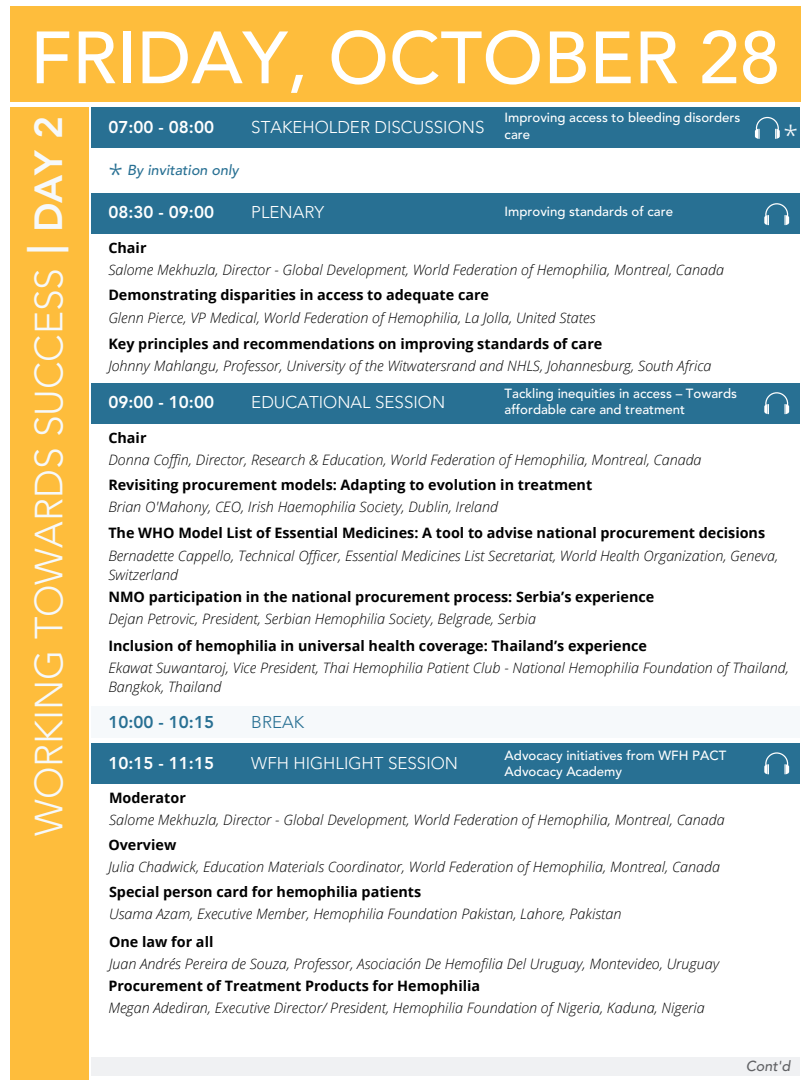
<style>
.page{position:relative;width:810px;height:1080px;background:#fff}
.page>*{position:absolute;margin:0;border:0;box-sizing:border-box;transform-origin:0 0}
.t1{font:500 73.12px "Avenir LT Std";color:#fff}
.t2{font:800 41.44px "Avenir LT Std";color:#f6f9fb}
.t3{font:300 38.94px "Avenir LT Std";color:#f6f9fb}
.t4{font:800 38.94px "Avenir LT Std";color:#f6f9fb}
.t5{font:300 26.62px "Open Sans";color:#287093}
.t6{font:300 26.62px "Open Sans";color:#f6f9fb}
.t7{font:300 16.94px "Avenir LT Std";color:#fff}
.t8{font:800 16.94px "Avenir LT Std";color:#fff}
.t9{font:800 16.94px "Avenir LT Std";color:#287093}
.t10{font:300 16.94px "Avenir LT Std";color:#287093}
.t11{font:italic 300 14.38px/19.7px "Open Sans";color:#000}
.t12{font:700 14.38px "Open Sans";color:#000}
.t13{font:italic 500 14.38px "Avenir LT Std";color:#287093}
.t14{font:italic 500 14.38px "Avenir LT Std";color:#616265}
.t15{font:500 13.19px/16.4px "Avenir LT Std";color:#fff}
</style>
<div class="page">
<div style="left:10px;top:7px;width:791px;height:95px;background:#febd3c"></div>
<div style="left:92px;top:193px;width:708px;height:40px;background:#287093"></div>
<div style="left:10px;top:107px;width:78px;height:973px;background:#febd3c"></div>
<div style="left:92px;top:706px;width:708px;height:32px;background:#f6f9fb"></div>
<div style="left:92px;top:383px;width:708px;height:40px;background:#287093"></div>
<div style="left:92px;top:107px;width:708px;height:41px;background:#287093"></div>
<div style="left:92px;top:743px;width:708px;height:41px;background:#287093"></div>
<svg style="left:755px;top:117px;width:25px;height:22px"></svg>
<svg style="left:764px;top:203px;width:25px;height:22px"></svg>
<svg style="left:764px;top:392px;width:25px;height:22px"></svg>
<svg style="left:764px;top:752px;width:25px;height:22px"></svg>
<div style="left:92px;top:1057px;width:708px;height:19px;background:#f0f1f3"></div>
<h1 class="t1" style="left:30px;top:28px;width:752px">FRIDAY, OCTOBER 28</h1>
<h3 class="t4" style="left:33px;top:232px;width:118px;rotate:-90deg">DAY 2</h3>
<p class="t8" style="left:108px;top:120px;width:107px">07:00 - 08:00</p>
<p class="t7" style="left:251px;top:120px;width:235px">STAKEHOLDER DISCUSSIONS</p>
<p class="t15" style="left:505px;top:111px;width:237px">Improving access to bleeding disorders care</p>
<p class="t13" style="left:127px;top:165px;width:113px">By invitation only</p>
<h3 class="t5" style="left:108px;top:156px;width:16px">*</h3>
<p class="t8" style="left:108px;top:206px;width:107px">08:30 - 09:00</p>
<p class="t7" style="left:251px;top:206px;width:74px">PLENARY</p>
<p class="t15" style="left:505px;top:205px;width:170px">Improving standards of care</p>
<h3 class="t6" style="left:784px;top:117px;width:16px">*</h3>
<h2 class="t2" style="left:27px;top:254px;width:11px;rotate:-90deg">|</h2>
<h3 class="t3" style="left:33px;top:836px;width:570px;rotate:-90deg">WORKING TOWARDS SUCCESS</h3>
<p class="t12" style="left:108px;top:237px;width:40px">Chair</p>
<p class="t11" style="left:108px;top:259px;width:617px">Salome Mekhuzla, Director - Global Development, World Federation of Hemophilia, Montreal, Canada</p>
<p class="t12" style="left:108px;top:285px;width:382px">Demonstrating disparities in access to adequate care</p>
<p class="t11" style="left:108px;top:307px;width:489px">Glenn Pierce, VP Medical, World Federation of Hemophilia, La Jolla, United States</p>
<p class="t12" style="left:108px;top:333px;width:496px">Key principles and recommendations on improving standards of care</p>
<p class="t11" style="left:108px;top:356px;width:605px">Johnny Mahlangu, Professor, University of the Witwatersrand and NHLS, Johannesburg, South Africa</p>
<p class="t8" style="left:108px;top:396px;width:107px">09:00 - 10:00</p>
<p class="t7" style="left:251px;top:396px;width:195px">EDUCATIONAL SESSION</p>
<p class="t15" style="left:505px;top:386px;width:234px">Tackling inequities in access – Towards affordable care and treatment</p>
<p class="t12" style="left:108px;top:427px;width:40px">Chair</p>
<p class="t11" style="left:108px;top:449px;width:595px">Donna Coffin, Director, Research &amp; Education, World Federation of Hemophilia, Montreal, Canada</p>
<p class="t12" style="left:108px;top:475px;width:485px">Revisiting procurement models: Adapting to evolution in treatment</p>
<p class="t11" style="left:108px;top:497px;width:391px">Brian O'Mahony, CEO, Irish Haemophilia Society, Dublin, Ireland</p>
<p class="t12" style="left:108px;top:523px;width:658px">The WHO Model List of Essential Medicines: A tool to advise national procurement decisions</p>
<p class="t11" style="left:108px;top:545px;width:672px">Bernadette Cappello, Technical Officer, Essential Medicines List Secretariat, World Health Organization, Geneva,<br>Switzerland</p>
<p class="t12" style="left:108px;top:587px;width:547px">NMO participation in the national procurement process: Serbia’s experience</p>
<p class="t11" style="left:108px;top:609px;width:429px">Dejan Petrovic, President, Serbian Hemophilia Society, Belgrade, Serbia</p>
<p class="t12" style="left:108px;top:635px;width:540px">Inclusion of hemophilia in universal health coverage: Thailand’s experience</p>
<p class="t11" style="left:108px;top:657px;width:682px">Ekawat Suwantaroj, Vice President, Thai Hemophilia Patient Club - National Hemophilia Foundation of Thailand,<br>Bangkok, Thailand</p>
<p class="t9" style="left:108px;top:715px;width:107px">10:00 - 10:15</p>
<p class="t10" style="left:251px;top:715px;width:54px">BREAK</p>
<p class="t8" style="left:108px;top:756px;width:107px">10:15 - 11:15</p>
<p class="t7" style="left:251px;top:756px;width:208px">WFH HIGHLIGHT SESSION</p>
<p class="t15" style="left:505px;top:748px;width:223px">Advocacy initiatives from WFH PACT<br>Advocacy Academy</p>
<p class="t12" style="left:109px;top:788px;width:78px">Moderator</p>
<p class="t11" style="left:109px;top:810px;width:617px">Salome Mekhuzla, Director - Global Development, World Federation of Hemophilia, Montreal, Canada</p>
<p class="t12" style="left:108px;top:835px;width:69px">Overview</p>
<p class="t11" style="left:108px;top:857px;width:613px">Julia Chadwick, Education Materials Coordinator, World Federation of Hemophilia, Montreal, Canada</p>
<p class="t12" style="left:109px;top:882px;width:314px">Special person card for hemophilia patients</p>
<p class="t11" style="left:109px;top:904px;width:514px">Usama Azam, Executive Member, Hemophilia Foundation Pakistan, Lahore, Pakistan</p>
<p class="t12" style="left:109px;top:932px;width:106px">One law for all</p>
<p class="t11" style="left:109px;top:954px;width:612px">Juan Andrés Pereira de Souza, Professor, Asociación De Hemofilia Del Uruguay, Montevideo, Uruguay</p>
<p class="t12" style="left:108px;top:976px;width:373px">Procurement of Treatment Products for Hemophilia</p>
<p class="t11" style="left:108px;top:998px;width:598px">Megan Adediran, Executive Director/ President, Hemophilia Foundation of Nigeria, Kaduna, Nigeria</p>
<p class="t14" style="left:746px;top:1061px;width:46px">Cont'd</p>
</div>
